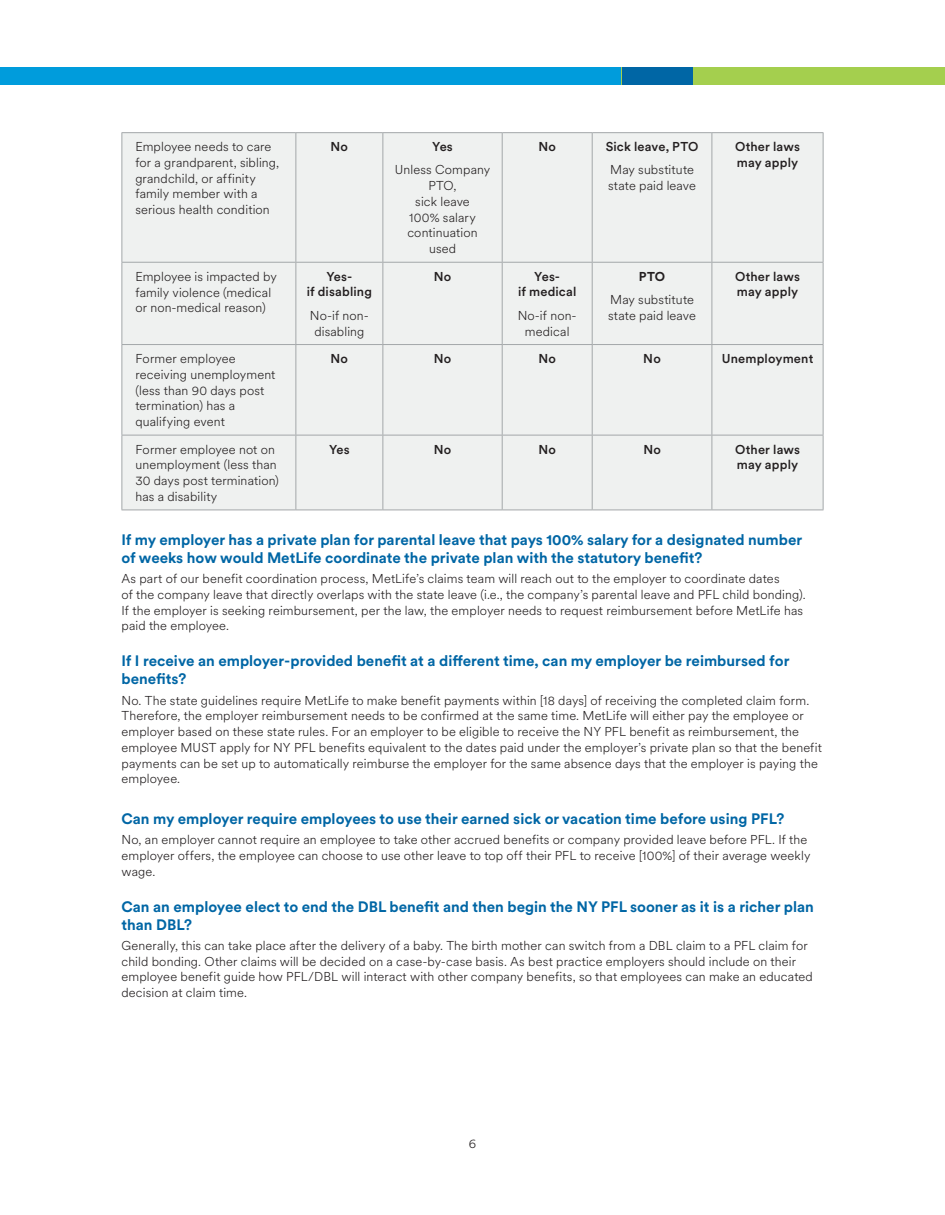
<style>
.page{position:relative;width:945px;height:1215px;background:#fff}
.page>*{position:absolute;margin:0;border:0;box-sizing:border-box;transform-origin:0 0}
.t1{font:700 15px/18px "Met Life Circular";color:#0066a5}
.t2{font:300 12.75px/15.8px "Met Life Circular";letter-spacing:.01em;color:#231f20}
.t3{font:500 12.75px/15.8px "Met Life Circular";letter-spacing:.015em;color:#231f20}
.t4{font:700 12.75px "Met Life Circular";color:#231f20}
</style>
<div class="page">
<div style="left:0;top:68px;width:693px;height:18px;background:#009cdc"></div>
<div style="left:622px;top:68px;width:323px;height:18px;background:#a4cf4e"></div>
<div style="left:622px;top:68px;width:71px;height:18px;background:#0066a5"></div>
<div style="left:123px;top:133px;width:700px;height:377px;background:#eff1f0"></div>
<hr style="left:122px;top:132px;width:174px;height:1px;background:#a3a7a9">
<hr style="left:122px;top:133px;width:1px;height:129px;background:#a3a7a9">
<hr style="left:296px;top:132px;width:87px;height:1px;background:#a3a7a9">
<hr style="left:296px;top:133px;width:1px;height:129px;background:#a3a7a9">
<hr style="left:383px;top:132px;width:119px;height:1px;background:#a3a7a9">
<hr style="left:382px;top:133px;width:1px;height:129px;background:#a3a7a9">
<hr style="left:502px;top:132px;width:90px;height:1px;background:#a3a7a9">
<hr style="left:502px;top:133px;width:1px;height:129px;background:#a3a7a9">
<hr style="left:592px;top:132px;width:120px;height:1px;background:#a3a7a9">
<hr style="left:592px;top:133px;width:1px;height:129px;background:#a3a7a9">
<hr style="left:712px;top:132px;width:112px;height:1px;background:#a3a7a9">
<hr style="left:712px;top:133px;width:1px;height:129px;background:#a3a7a9">
<hr style="left:823px;top:133px;width:1px;height:129px;background:#a3a7a9">
<hr style="left:122px;top:262px;width:174px;height:1px;background:#a3a7a9">
<hr style="left:122px;top:263px;width:1px;height:81px;background:#a3a7a9">
<hr style="left:296px;top:262px;width:87px;height:1px;background:#a3a7a9">
<hr style="left:296px;top:263px;width:1px;height:81px;background:#a3a7a9">
<hr style="left:383px;top:262px;width:119px;height:1px;background:#a3a7a9">
<hr style="left:382px;top:263px;width:1px;height:81px;background:#a3a7a9">
<hr style="left:502px;top:262px;width:90px;height:1px;background:#a3a7a9">
<hr style="left:502px;top:263px;width:1px;height:81px;background:#a3a7a9">
<hr style="left:592px;top:262px;width:120px;height:1px;background:#a3a7a9">
<hr style="left:592px;top:263px;width:1px;height:81px;background:#a3a7a9">
<hr style="left:712px;top:262px;width:112px;height:1px;background:#a3a7a9">
<hr style="left:712px;top:263px;width:1px;height:81px;background:#a3a7a9">
<hr style="left:823px;top:263px;width:1px;height:81px;background:#a3a7a9">
<hr style="left:122px;top:344px;width:174px;height:1px;background:#a3a7a9">
<hr style="left:122px;top:345px;width:1px;height:90px;background:#a3a7a9">
<hr style="left:296px;top:344px;width:87px;height:1px;background:#a3a7a9">
<hr style="left:296px;top:345px;width:1px;height:90px;background:#a3a7a9">
<hr style="left:383px;top:344px;width:119px;height:1px;background:#a3a7a9">
<hr style="left:382px;top:345px;width:1px;height:90px;background:#a3a7a9">
<hr style="left:502px;top:344px;width:90px;height:1px;background:#a3a7a9">
<hr style="left:502px;top:345px;width:1px;height:90px;background:#a3a7a9">
<hr style="left:592px;top:344px;width:120px;height:1px;background:#a3a7a9">
<hr style="left:592px;top:345px;width:1px;height:90px;background:#a3a7a9">
<hr style="left:712px;top:344px;width:112px;height:1px;background:#a3a7a9">
<hr style="left:712px;top:345px;width:1px;height:90px;background:#a3a7a9">
<hr style="left:823px;top:345px;width:1px;height:90px;background:#a3a7a9">
<hr style="left:122px;top:435px;width:174px;height:1px;background:#a3a7a9">
<hr style="left:122px;top:435px;width:1px;height:75px;background:#a3a7a9">
<hr style="left:296px;top:435px;width:87px;height:1px;background:#a3a7a9">
<hr style="left:296px;top:435px;width:1px;height:75px;background:#a3a7a9">
<hr style="left:383px;top:435px;width:119px;height:1px;background:#a3a7a9">
<hr style="left:382px;top:435px;width:1px;height:75px;background:#a3a7a9">
<hr style="left:502px;top:435px;width:90px;height:1px;background:#a3a7a9">
<hr style="left:502px;top:435px;width:1px;height:75px;background:#a3a7a9">
<hr style="left:592px;top:435px;width:120px;height:1px;background:#a3a7a9">
<hr style="left:592px;top:435px;width:1px;height:75px;background:#a3a7a9">
<hr style="left:712px;top:435px;width:112px;height:1px;background:#a3a7a9">
<hr style="left:712px;top:435px;width:1px;height:75px;background:#a3a7a9">
<hr style="left:823px;top:435px;width:1px;height:75px;background:#a3a7a9">
<hr style="left:122px;top:510px;width:174px;height:1px;background:#a3a7a9">
<hr style="left:296px;top:510px;width:87px;height:1px;background:#a3a7a9">
<hr style="left:383px;top:510px;width:119px;height:1px;background:#a3a7a9">
<hr style="left:502px;top:510px;width:90px;height:1px;background:#a3a7a9">
<hr style="left:592px;top:510px;width:120px;height:1px;background:#a3a7a9">
<hr style="left:712px;top:510px;width:112px;height:1px;background:#a3a7a9">
<p class="t2" style="left:135px;top:138px;width:145px">Employee needs to care for a grandparent, sibling, grandchild, or affinity family member with a serious health condition</p>
<p class="t3" style="left:331px;top:138px;width:19px">No</p>
<p class="t3" style="left:432px;top:138px;width:22px">Yes</p>
<p class="t2" style="left:395px;top:162px;width:97px;text-align:center">Unless Company<br>PTO,<br>sick leave<br>100% salary continuation used</p>
<p class="t3" style="left:538px;top:138px;width:19px">No</p>
<p class="t3" style="left:606px;top:138px;width:94px">Sick leave, PTO</p>
<p class="t2" style="left:608px;top:162px;width:89px">May substitute state paid leave</p>
<p class="t2" style="left:135px;top:268px;width:143px">Employee is impacted by family violence (medical or non-medical reason)</p>
<p class="t3" style="left:307px;top:268px;width:67px;text-align:center">Yes-<br>if disabling</p>
<p class="t2" style="left:310px;top:307px;width:60px;text-align:center">No-if non&shy;disabling</p>
<p class="t3" style="left:434px;top:268px;width:19px">No</p>
<p class="t3" style="left:518px;top:268px;width:60px;text-align:center">Yes-<br>if medical</p>
<p class="t2" style="left:518px;top:307px;width:60px;text-align:center">No-if non&shy;medical</p>
<p class="t4" style="left:639px;top:268px;width:28px">PTO</p>
<p class="t2" style="left:608px;top:291px;width:89px">May substitute state paid leave</p>
<p class="t3" style="left:735px;top:138px;width:66px">Other laws may apply</p>
<p class="t3" style="left:735px;top:268px;width:66px">Other laws may apply</p>
<p class="t2" style="left:135px;top:350px;width:142px">Former employee receiving unemployment (less than 90 days post termination) has a qualifying event</p>
<p class="t3" style="left:331px;top:350px;width:19px">No</p>
<p class="t3" style="left:434px;top:350px;width:19px">No</p>
<p class="t3" style="left:538px;top:350px;width:19px">No</p>
<p class="t3" style="left:643px;top:350px;width:19px">No</p>
<p class="t3" style="left:722px;top:350px;width:93px">Unemployment</p>
<p class="t2" style="left:135px;top:441px;width:145px">Former employee not on unemployment (less than<br>30 days post termination) has a disability</p>
<p class="t3" style="left:329px;top:441px;width:22px">Yes</p>
<p class="t3" style="left:434px;top:441px;width:19px">No</p>
<p class="t3" style="left:538px;top:441px;width:19px">No</p>
<p class="t3" style="left:643px;top:441px;width:19px">No</p>
<p class="t3" style="left:735px;top:441px;width:66px">Other laws may apply</p>
<h3 class="t1" style="left:122px;top:530px;width:682px">If my employer has a private plan for parental leave that pays 100% salary for a designated number of weeks how would MetLife coordinate the private plan with the statutory benefit?</h3>
<p class="t2" style="left:122px;top:570px;width:686px">As part of our benefit coordination process, MetLife’s claims team will reach out to the employer to coordinate dates<br>of the company leave that directly overlaps with the state leave (i.e., the company’s parental leave and PFL child bonding).<br>If the employer is seeking reimbursement, per the law, the employer needs to request reimbursement before MetLife has paid the employee.</p>
<h3 class="t1" style="left:122px;top:651px;width:670px">If I receive an employer-provided benefit at a different time, can my employer be reimbursed for benefits?</h3>
<p class="t2" style="left:122px;top:692px;width:702px">No. The state guidelines require MetLife to make benefit payments within [18 days] of receiving the completed claim form.<br>Therefore, the employer reimbursement needs to be confirmed at the same time. MetLife will either pay the employee or employer based on these state rules. For an employer to be eligible to receive the NY PFL benefit as reimbursement, the employee MUST apply for NY PFL benefits equivalent to the dates paid under the employer’s private plan so that the benefit payments can be set up to automatically reimburse the employer for the same absence days that the employer is paying the employee.</p>
<h3 class="t1" style="left:122px;top:809px;width:664px">Can my employer require employees to use their earned sick or vacation time before using PFL?</h3>
<p class="t2" style="left:122px;top:831px;width:690px">No, an employer cannot require an employee to take other accrued benefits or company provided leave before PFL. If the employer offers, the employee can choose to use other leave to top off their PFL to receive [100%] of their average weekly wage.</p>
<h3 class="t1" style="left:122px;top:897px;width:694px">Can an employee elect to end the DBL benefit and then begin the NY PFL sooner as it is a richer plan than DBL?</h3>
<p class="t2" style="left:122px;top:937px;width:693px">Generally, this can take place after the delivery of a baby. The birth mother can switch from a DBL claim to a PFL claim for child bonding. Other claims will be decided on a case-by-case basis. As best practice employers should include on their employee benefit guide how PFL/DBL will interact with other company benefits, so that employees can make an educated decision at claim time.</p>
<p class="t2" style="left:469px;top:1135px;width:9px">6</p>
</div>
